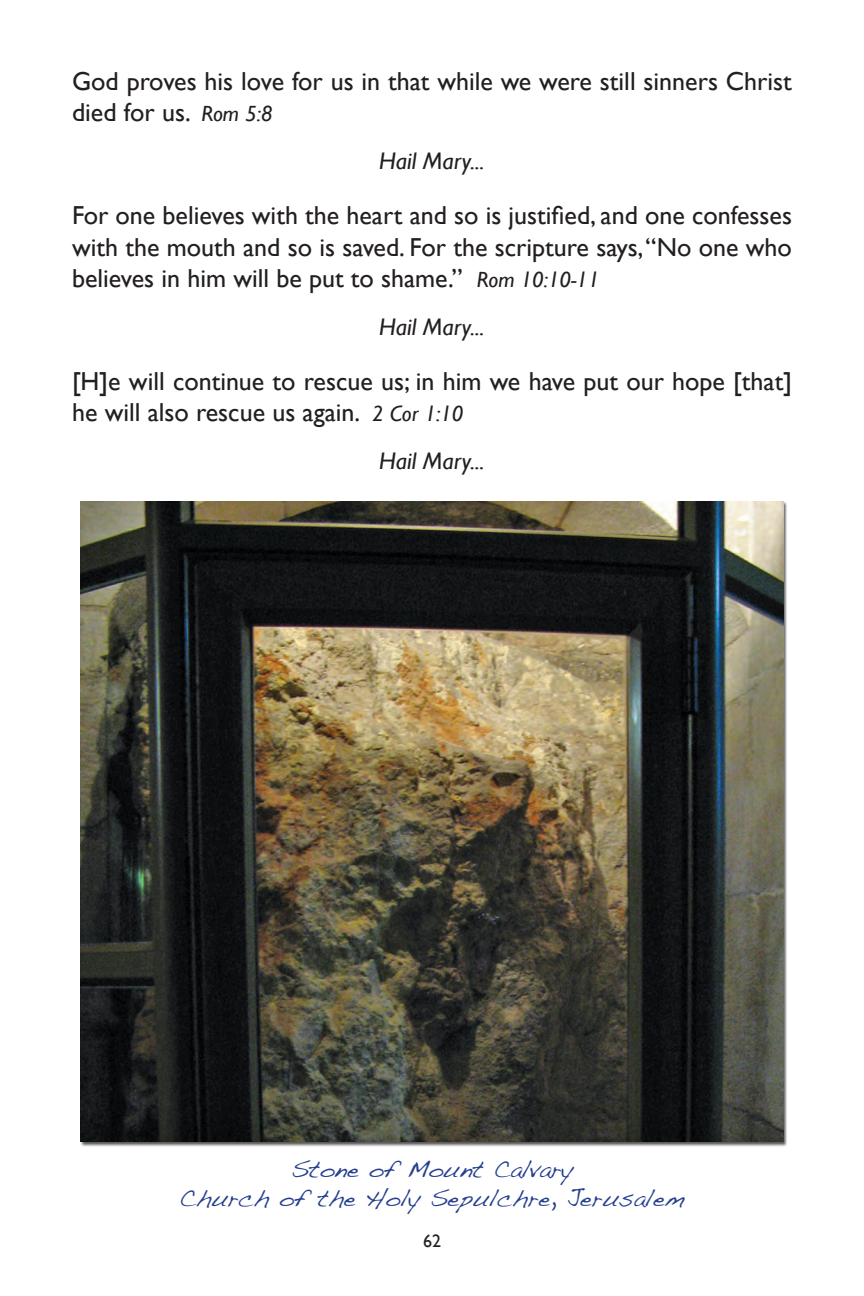
<style>
.page{position:relative;width:864px;height:1296px;background:#fff}
.page>*{position:absolute;margin:0;border:0;box-sizing:border-box;transform-origin:0 0}
.t1{font:26px/31.2px "Gill Sans";color:#231f20}
.t2{font:24px "Handwriting Dakota";color:#253f8e}
.t3{font:italic 24px "Gill Sans";color:#231f20}
.t4{font:18px "Gill Sans";color:#231f20}
.s1{font-style:italic;font-size:22px}
</style>
<div class="page">
<img style="left:81px;top:501px;width:702px;height:641px">
<p class="t1" style="left:72px;top:65px;width:721px">God proves his love for us in that while we were still sinners Christ died for us. <span class="s1">Rom 5:8</span></p>
<p class="t3" style="left:379px;top:147px;width:107px">Hail Mary...</p>
<p class="t1" style="left:72px;top:200px;width:722px;text-align:justify">For one believes with the heart and so is justified, and one confesses with the mouth and so is saved. For the scripture says, “No one who believes in him will be put to shame.” <span class="s1">Rom 10:10-11</span></p>
<p class="t3" style="left:379px;top:313px;width:107px">Hail Mary...</p>
<p class="t1" style="left:72px;top:365px;width:722px">[H]e will continue to rescue us; in him we have put our hope [that] he will also rescue us again. <span class="s1">2 Cor 1:10</span></p>
<p class="t3" style="left:379px;top:447px;width:107px">Hail Mary...</p>
<p class="t2" style="left:291px;top:1155px;width:283px">Stone of Mount Calvary</p>
<p class="t2" style="left:179px;top:1184px;width:507px">Church of the Holy Sepulchre, Jerusalem</p>
<p class="t4" style="left:423px;top:1230px;width:19px">62</p>
</div>
